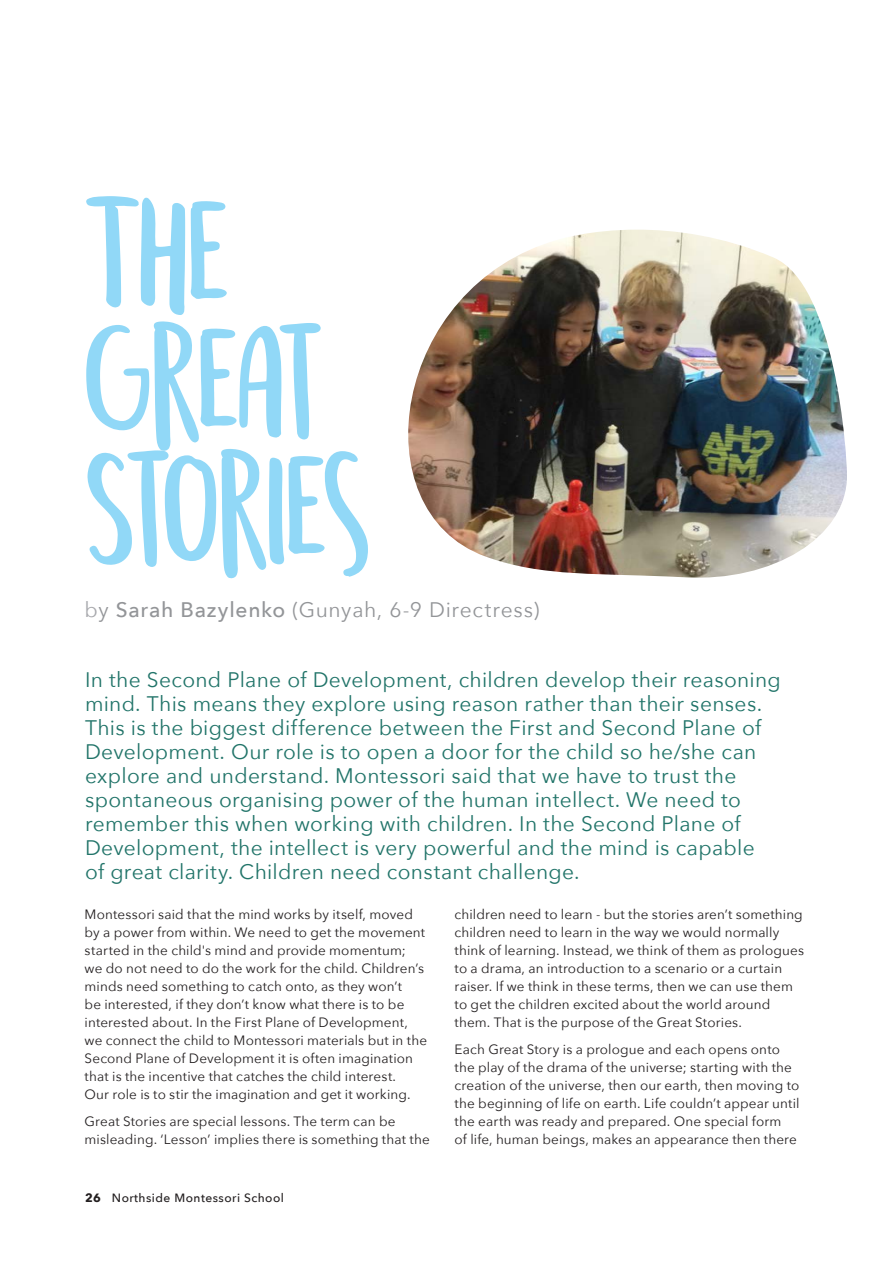
<style>
.page{position:relative;width:893px;height:1263px;background:#fff}
.page>*{position:absolute;margin:0;border:0;box-sizing:border-box;transform-origin:0 0}
.t1{font:123px/127.5px "Semringah";letter-spacing:-.02em;color:#91d8f7;scale:.9 1}
.t2{font:21px/24px "Avenir Next";letter-spacing:.015em;color:#217469}
.t3{font:21px "Avenir Next";letter-spacing:.035em;color:#939598}
.t4{font:13.5px/18px "Avenir Next";letter-spacing:.01em;color:#231f20}
.t5{font:500 12px "Avenir Next";letter-spacing:.04em;color:#231f20}
.s1{color:#a8a9ad}
.s2{font-weight:500}
.s3{font-weight:700}
</style>
<div class="page">
<img style="left:408px;top:230px;width:439px;height:348px">
<p class="t1" style="left:85px;top:194px;width:317px">THE<br>GREAT<br>STORIES</p>
<p class="t3" style="left:85px;top:592px;width:456px"><span class="s1">b</span>y <span class="s2">Sarah Bazylenko</span> (Gunyah, 6-9 Directress)</p>
<p class="t2" style="left:85px;top:667px;width:697px">In the Second Plane of Development, children develop their reasoning mind. This means they explore using reason rather than their senses.<br>This is the biggest difference between the First and Second Plane of Development. Our role is to open a door for the child so he/she can explore and understand. Montessori said that we have to trust the spontaneous organising power of the human intellect. We need to remember this when working with children. In the Second Plane of Development, the intellect is very powerful and the mind is capable<br>of great clarity. Children need constant challenge.</p>
<p class="t4" style="left:85px;top:905px;width:344px">Montessori said that the mind works by itself, moved by a power from within. We need to get the movement started in the child's mind and provide momentum;<br>we do not need to do the work for the child. Children’s minds need something to catch onto, as they won’t<br>be interested, if they don’t know what there is to be interested about. In the First Plane of Development, we connect the child to Montessori materials but in the Second Plane of Development it is often imagination that is the incentive that catches the child interest.<br>Our role is to stir the imagination and get it working.</p>
<p class="t4" style="left:85px;top:1111px;width:347px">Great Stories are special lessons. The term can be misleading. ‘Lesson’ implies there is something that the</p>
<p class="t4" style="left:455px;top:905px;width:351px">children need to learn - but the stories aren’t something children need to learn in the way we would normally think of learning. Instead, we think of them as prologues to a drama, an introduction to a scenario or a curtain raiser. If we think in these terms, then we can use them to get the children excited about the world around them. That is the purpose of the Great Stories.</p>
<p class="t4" style="left:455px;top:1039px;width:346px">Each Great Story is a prologue and each opens onto the play of the drama of the universe; starting with the creation of the universe, then our earth, then moving to the beginning of life on earth. Life couldn’t appear until the earth was ready and prepared. One special form<br>of life, human beings, makes an appearance then there</p>
<p class="t5" style="left:85px;top:1187px;width:200px"><span class="s3">26</span> Northside Montessori School</p>
</div>
